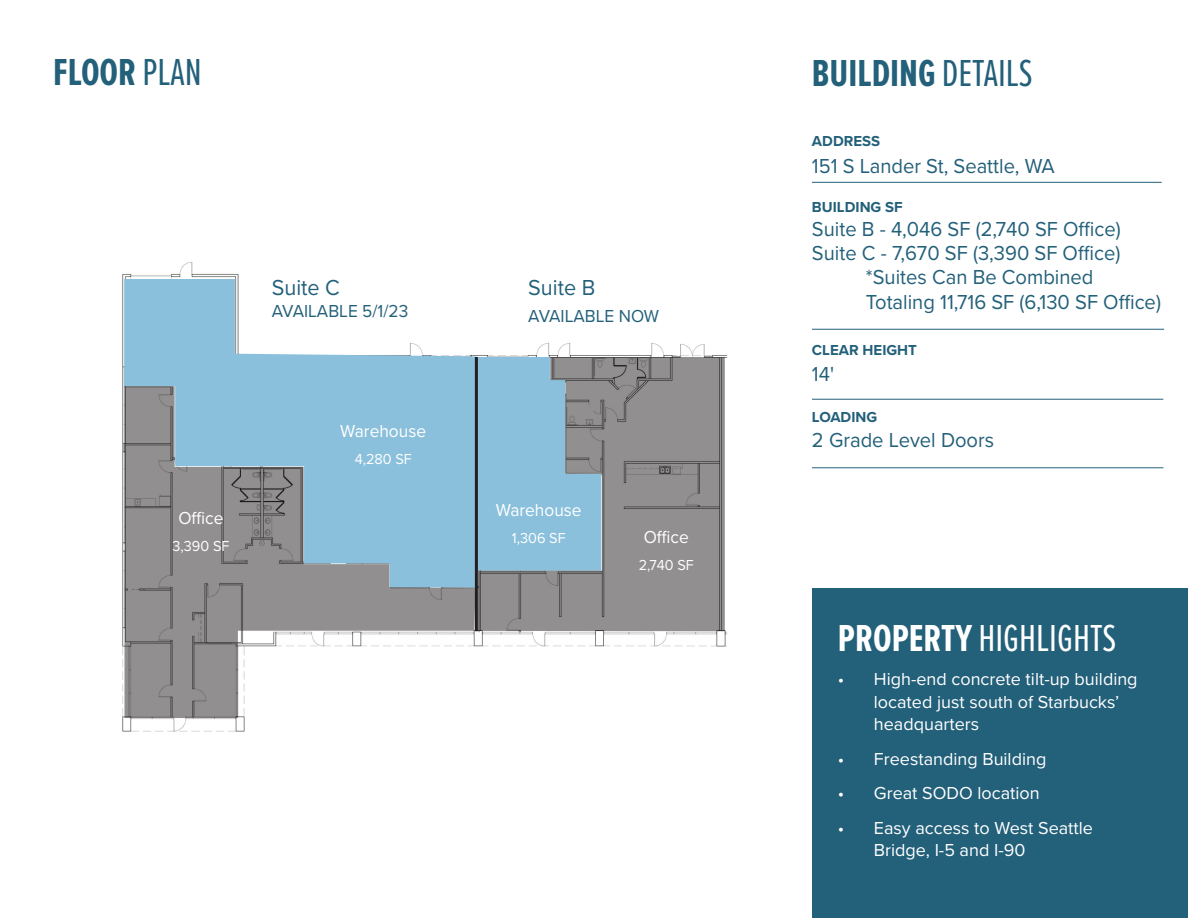
<style>
.page{position:relative;width:1188px;height:918px;background:#fff}
.page>*{position:absolute;margin:0;border:0;box-sizing:border-box;transform-origin:0 0}
.t1{font:700 39px "Proxima Nova Ex Cn";color:#23607a}
.t2{font:39px "Proxima Nova Ex Cn";color:#fff}
.t3{font:22.5px "Proxima Nova";color:#23607a;scale:.96 1}
.t4{font:21px "Proxima Nova";color:#23607a;scale:.96 1}
.t5{font:18px/22.5px "Proxima Nova";color:#fff}
.t6{font:18px "Proxima Nova";color:#fff;scale:.96 1}
.t7{font:18px "Proxima Nova";color:#23607a;scale:.96 1}
.t8{font:700 15px "Proxima Nova";color:#23607a}
.t9{font:15px "Proxima Nova";color:#fff;scale:.96 1}
.s1{font-weight:400}
.s2{font-weight:700}
</style>
<div class="page">
<div style="left:812px;top:589px;width:375px;height:329px;background:#23607a"></div>
<hr style="left:812px;top:399px;width:351px;height:1px;background:#23607a">
<hr style="left:812px;top:182px;width:350px;height:1px;background:#23607a">
<hr style="left:812px;top:329px;width:352px;height:1px;background:#23607a">
<img style="left:122px;top:262px;width:717px;height:470px">
<svg style="left:124px;top:279px;width:352px;height:107px;fill:#8ac0dc"></svg>
<hr style="left:475px;top:357px;width:3px;height:274px;background:#231f20">
<svg style="left:124px;top:386px;width:352px;height:332px"></svg>
<svg style="left:478px;top:357px;width:247px;height:274px;fill:#918f8f"></svg>
<hr style="left:812px;top:467px;width:351px;height:1px;background:#23607a">
<p class="t1" style="left:53px;top:54px;width:150px">FLOOR <span class="s1">PLAN</span></p>
<p class="t3" style="left:272px;top:271px;width:72px">Suite C</p>
<p class="t7" style="left:272px;top:297px;width:144px">AVAILABLE 5/1/23</p>
<p class="t6" style="left:178px;top:505px;width:49px">Office</p>
<p class="t9" style="left:173px;top:535px;width:61px">3,390 SF</p>
<p class="t6" style="left:340px;top:418px;width:91px">Warehouse</p>
<p class="t9" style="left:355px;top:448px;width:61px">4,280 SF</p>
<p class="t3" style="left:528px;top:271px;width:71px">Suite B</p>
<p class="t7" style="left:528px;top:302px;width:138px">AVAILABLE NOW</p>
<p class="t6" style="left:496px;top:496px;width:91px">Warehouse</p>
<p class="t9" style="left:512px;top:526px;width:57px">1,306 SF</p>
<p class="t6" style="left:644px;top:524px;width:49px">Office</p>
<p class="t9" style="left:639px;top:554px;width:59px">2,740 SF</p>
<p class="t1" style="left:812px;top:55px;width:222px">BUILDING <span class="s1">DETAILS</span></p>
<p class="t8" style="left:812px;top:130px;width:70px">ADDRESS</p>
<p class="t4" style="left:812px;top:150px;width:255px">151 S Lander St, Seattle, WA</p>
<p class="t8" style="left:812px;top:196px;width:92px">BUILDING SF</p>
<p class="t4" style="left:812px;top:213px;width:323px">Suite B - 4,046 SF (2,740 SF Office)</p>
<p class="t4" style="left:812px;top:237px;width:323px">Suite C - 7,670 SF (3,390 SF Office)</p>
<p class="t4" style="left:866px;top:261px;width:239px">*Suites Can Be Combined</p>
<p class="t4" style="left:866px;top:287px;width:309px">Totaling 11,716 SF (6,130 SF Office)</p>
<p class="t8" style="left:812px;top:339px;width:106px">CLEAR HEIGHT</p>
<p class="t4" style="left:812px;top:358px;width:25px">14'</p>
<p class="t8" style="left:812px;top:406px;width:67px">LOADING</p>
<p class="t4" style="left:812px;top:425px;width:191px">2 Grade Level Doors</p>
<p class="t2" style="left:838px;top:610px;width:280px"><span class="s2">PROPERTY</span> HIGHLIGHTS</p>
<p class="t5" style="left:874px;top:667px;width:265px;text-indent:-36px">• High-end concrete tilt-up building located just south of Starbucks’ headquarters</p>
<p class="t5" style="left:838px;top:747px;width:210px">• Freestanding Building</p>
<p class="t5" style="left:838px;top:781px;width:203px">• Great SODO location</p>
<p class="t5" style="left:874px;top:816px;width:221px;text-indent:-36px">• Easy access to West Seattle<br>Bridge, I-5 and I-90</p>
</div>
